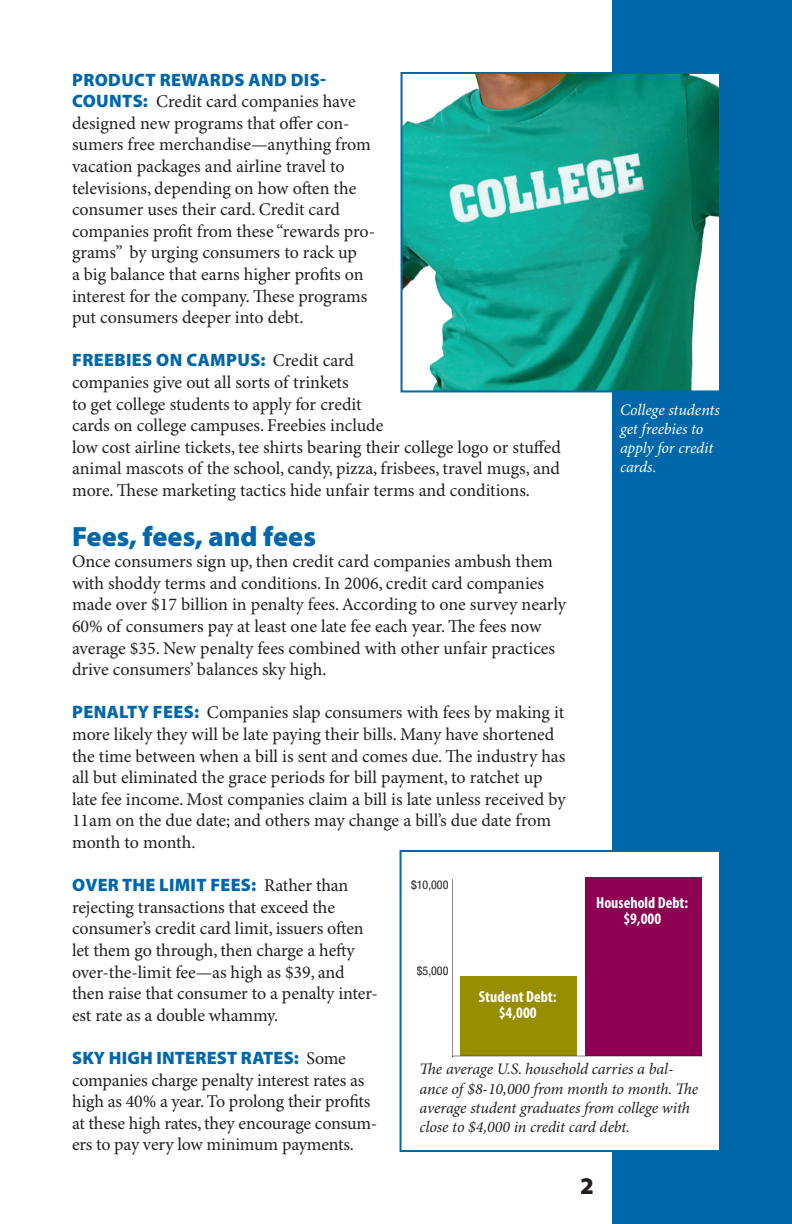
<style>
.page{position:relative;width:792px;height:1224px;background:#fff}
.page>*{position:absolute;margin:0;border:0;box-sizing:border-box;transform-origin:0 0}
.t1{font:900 28px "Myriad Pro";color:#0067aa}
.t2{font:900 24px "Myriad Pro";color:#231f20}
.t3{font:18px/21.6px "Minion Pro";letter-spacing:-.005em;color:#231f20}
.t4{font:900 18px "Myriad Pro";letter-spacing:.015em;color:#0067aa}
.t5{font:italic 16px/19.2px "Minion Pro";letter-spacing:-.01em;color:#231f20}
.t6{font:italic 16px/19.2px "Minion Pro";letter-spacing:-.01em;color:#fff}
.t7{font:700 condensed 16px/16px "Myriad Pro";color:#fff;text-align:center}
.t8{font:condensed 12px "Helvetica Neue";color:#231f20}
.s1{font-family:"Myriad Pro";font-weight:900;color:#0067aa}
.s2{font-family:"Minion Pro";font-weight:400;color:#231f20}
</style>
<div class="page">
<div style="left:612px;top:0;width:180px;height:1224px;background:#0067aa"></div>
<svg style="left:401px;top:72px;width:318px;height:320px;background:#35a493"></svg>
<svg style="left:400px;top:850px;width:319px;height:302px"></svg>
<div style="left:460px;top:976px;width:117px;height:80px;background:#988f00"></div>
<div style="left:585px;top:877px;width:117px;height:179px;background:#8d0052"></div>
<div style="left:411px;top:880px;width:37px;height:11px;background:#fff"></div>
<div style="left:417px;top:966px;width:31px;height:11px;background:#fff"></div>
<hr style="left:452px;top:879px;width:1px;height:177px;background:#231f20">
<hr style="left:453px;top:1056px;width:250px;height:1px;background:#231f20">
<p class="t4" style="left:72px;top:69px;width:255px">PRODUCT REWARDS AND DIS-</p>
<p class="t3" style="left:72px;top:91px;width:305px"><span class="s1">COUNTS:</span> Credit card companies have designed new programs that offer con&shy;sumers free merchandise—anything from vacation packages and airline travel to televisions, depending on how often the consumer uses their card. Credit card companies profit from these “rewards pro&shy;grams” by urging consumers to rack up<br>a big balance that earns higher profits on interest for the company. These programs put consumers deeper into debt.</p>
<p class="t4" style="left:72px;top:350px;width:283px">FREEBIES ON CAMPUS: <span class="s2">Credit card</span></p>
<p class="t3" style="left:72px;top:372px;width:491px">companies give out all sorts of trinkets<br>to get college students to apply for credit<br>cards on college campuses. Freebies include<br>low cost airline tickets, tee shirts bearing their college logo or stuffed animal mascots of the school, candy, pizza, frisbees, travel mugs, and more. These marketing tactics hide unfair terms and conditions.</p>
<h1 class="t1" style="left:72px;top:520px;width:246px">Fees, fees, and fees</h1>
<p class="t3" style="left:72px;top:551px;width:496px">Once consumers sign up, then credit card companies ambush them with shoddy terms and conditions. In 2006, credit card companies made over $17 billion in penalty fees. According to one survey nearly 60% of consumers pay at least one late fee each year. The fees now average $35. New penalty fees combined with other unfair practices drive consumers’ balances sky high.</p>
<p class="t3" style="left:72px;top:702px;width:495px"><span class="s1">PENALTY FEES:</span> Companies slap consumers with fees by making it more likely they will be late paying their bills. Many have shortened the time between when a bill is sent and comes due. The industry has all but eliminated the grace periods for bill payment, to ratchet up late fee income. Most companies claim a bill is late unless received by 11am on the due date; and others may change a bill’s due date from month to month.</p>
<p class="t4" style="left:72px;top:875px;width:278px">OVER THE LIMIT FEES: <span class="s2">Rather than</span></p>
<p class="t3" style="left:72px;top:897px;width:308px">rejecting transactions that exceed the consumer’s credit card limit, issuers often let them go through, then charge a hefty over-the-limit fee—as high as $39, and then raise that consumer to a penalty inter&shy;est rate as a double whammy.</p>
<p class="t4" style="left:72px;top:1048px;width:275px">SKY HIGH INTEREST RATES: <span class="s2">Some</span></p>
<p class="t3" style="left:72px;top:1070px;width:307px">companies charge penalty interest rates as high as 40% a year. To prolong their profits at these high rates, they encourage consum&shy;ers to pay very low minimum payments.</p>
<p class="t5" style="left:420px;top:1060px;width:280px">The average U.S. household carries a bal&shy;ance of $8-10,000 from month to month. The average student graduates from college with close to $4,000 in credit card debt.</p>
<p class="t6" style="left:620px;top:401px;width:101px">College students get freebies to apply for credit cards.</p>
<p class="t8" style="left:411px;top:878px;width:39px">$10,000</p>
<p class="t7" style="left:596px;top:894px;width:94px">Household Debt: $9,000</p>
<p class="t8" style="left:417px;top:964px;width:33px">$5,000</p>
<p class="t7" style="left:479px;top:989px;width:79px">Student Debt: $4,000</p>
<h2 class="t2" style="left:580px;top:1172px;width:15px">2</h2>
</div>
